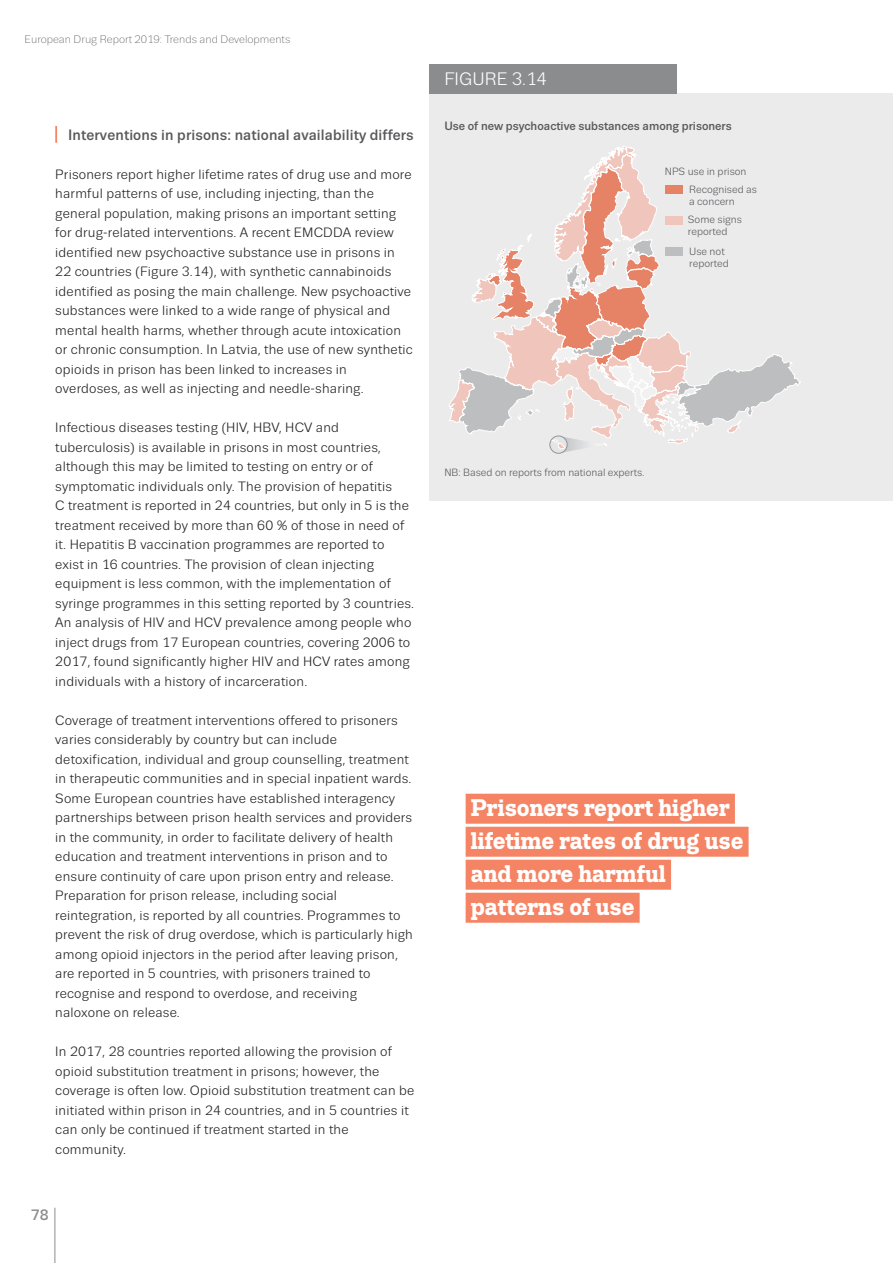
<style>
.page{position:relative;width:893px;height:1263px;background:#fff}
.page>*{position:absolute;margin:0;border:0;box-sizing:border-box;transform-origin:0 0}
.quote_red{font:700 24px/33px "Trivia Slab";color:#fff}
.figure_number{font:18px "Trivia Sans";color:#fff}
.t2_red_break{font:500 15px "Trivia Sans";letter-spacing:.01em;color:#58595b}
.t1{font:500 15px "Trivia Sans";color:#8a8c8e}
.body{font:13.5px/19.5px "Trivia Sans";letter-spacing:.015em;color:#231f20}
.figure_title{font:500 12px "Trivia Sans";color:#58595b}
.t2{font:300 10.95px "Trivia Sans";color:#58595b}
.t3{font:10.5px/17.4px "Trivia Sans";color:#58595b}
</style>
<div class="page">
<hr style="left:55px;top:1208px;width:1px;height:55px;background:#8a8c8e">
<svg style="left:55px;top:126px;width:2px;height:17px"></svg>
<div style="left:466px;top:794px;width:269px;height:30px;background:#f58465"></div>
<div style="left:466px;top:827px;width:283px;height:30px;background:#f58465"></div>
<div style="left:466px;top:860px;width:205px;height:30px;background:#f58465"></div>
<div style="left:466px;top:893px;width:174px;height:30px;background:#f58465"></div>
<div style="left:429px;top:94px;width:464px;height:407px;background:#ebebec"></div>
<div style="left:549px;top:436px;width:18px;height:18px;border:1px solid #939598;border-radius:50%"></div>
<svg style="left:449px;top:146px;width:352px;height:307px"></svg>
<div style="left:429px;top:64px;width:248px;height:30px;background:#8a8c8e"></div>
<p class="t2" style="left:25px;top:33px;width:267px">European Drug Report 2019: Trends and Developments</p>
<p class="t2_red_break" style="left:68px;top:126px;width:347px">Interventions in prisons: national availability differs</p>
<p class="body" style="left:55px;top:164px;width:359px">Prisoners report higher lifetime rates of drug use and more harmful patterns of use, including injecting, than the general population, making prisons an important setting for drug-related interventions. A recent EMCDDA review identified new psychoactive substance use in prisons in 22 countries (Figure 3.14), with synthetic cannabinoids identified as posing the main challenge. New psychoactive substances were linked to a wide range of physical and mental health harms, whether through acute intoxication or chronic consumption. In Latvia, the use of new synthetic opioids in prison has been linked to increases in overdoses, as well as injecting and needle-sharing.</p>
<p class="body" style="left:55px;top:418px;width:360px">Infectious diseases testing (HIV, HBV, HCV and tuberculosis) is available in prisons in most countries, although this may be limited to testing on entry or of symptomatic individuals only. The provision of hepatitis<br>C treatment is reported in 24 countries, but only in 5 is the treatment received by more than 60 % of those in need of it. Hepatitis B vaccination programmes are reported to exist in 16 countries. The provision of clean injecting equipment is less common, with the implementation of syringe programmes in this setting reported by 3 countries.<br>An analysis of HIV and HCV prevalence among people who inject drugs from 17 European countries, covering 2006 to 2017, found significantly higher HIV and HCV rates among individuals with a history of incarceration.</p>
<p class="body" style="left:55px;top:710px;width:359px">Coverage of treatment interventions offered to prisoners varies considerably by country but can include detoxification, individual and group counselling, treatment in therapeutic communities and in special inpatient wards.<br>Some European countries have established interagency partnerships between prison health services and providers in the community, in order to facilitate delivery of health education and treatment interventions in prison and to ensure continuity of care upon prison entry and release.<br>Preparation for prison release, including social reintegration, is reported by all countries. Programmes to prevent the risk of drug overdose, which is particularly high among opioid injectors in the period after leaving prison, are reported in 5 countries, with prisoners trained to recognise and respond to overdose, and receiving naloxone on release.</p>
<p class="body" style="left:55px;top:1042px;width:361px">In 2017, 28 countries reported allowing the provision of opioid substitution treatment in prisons; however, the coverage is often low. Opioid substitution treatment can be initiated within prison in 24 countries, and in 5 countries it can only be continued if treatment started in the community.</p>
<p class="t1" style="left:31px;top:1207px;width:19px">78</p>
<p class="figure_number" style="left:444px;top:69px;width:104px">FIGURE 3.14</p>
<p class="figure_title" style="left:444px;top:119px;width:289px">Use of new psychoactive substances among prisoners</p>
<p class="t3" style="left:689px;top:163px;width:69px;text-indent:-24px">NPS use in prison<br>Recognised as</p>
<p class="t3" style="left:688px;top:192px;width:55px;line-height:18.5px">a concern<br>Some signs</p>
<p class="t3" style="left:688px;top:222px;width:41px;line-height:19.4px">reported<br>Use not</p>
<p class="t3" style="left:689px;top:255px;width:41px">reported</p>
<p class="t3" style="left:444px;top:463px;width:201px">NB: Based on reports from national experts.</p>
<p class="quote_red" style="left:471px;top:792px;width:274px">Prisoners report higher lifetime rates of drug use and more harmful patterns of use</p>
</div>
